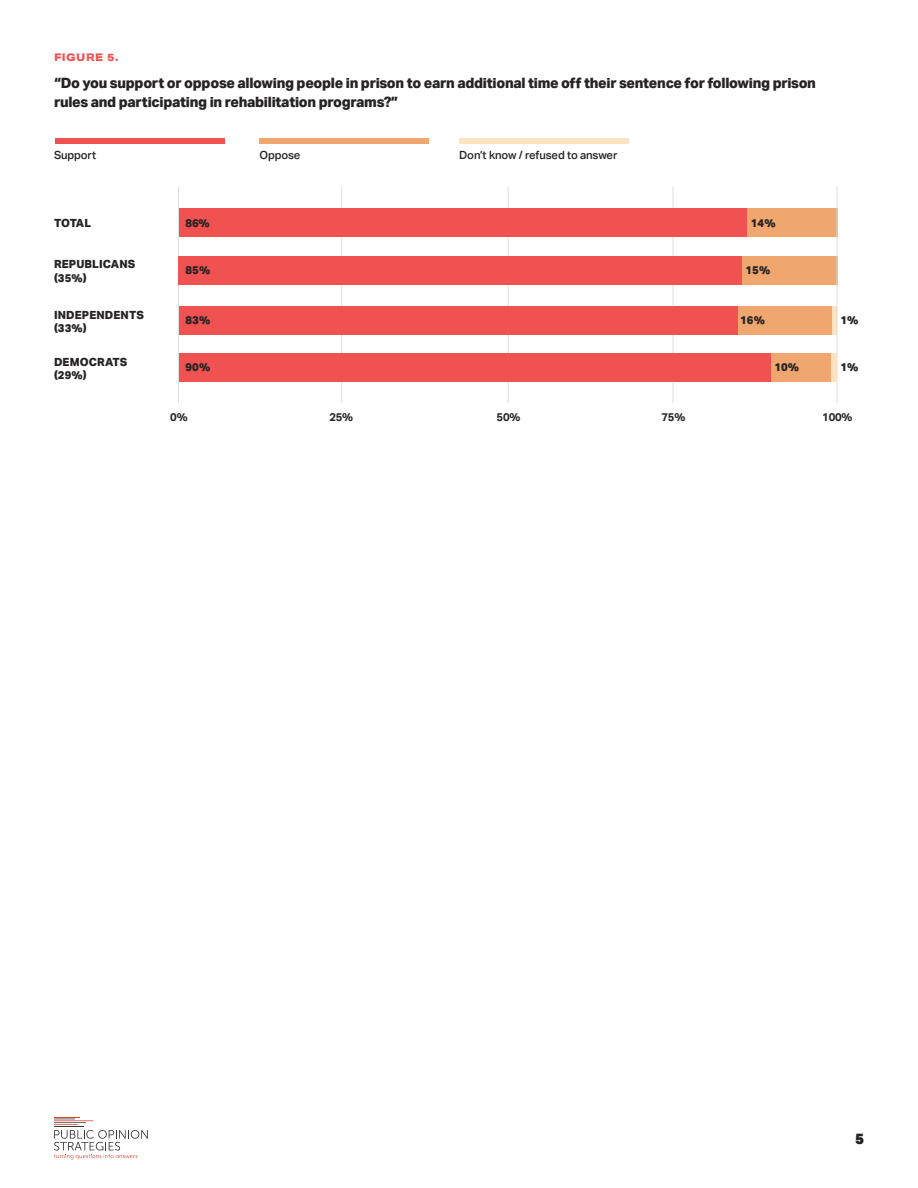
<style>
.page{position:relative;width:918px;height:1188px;background:#fff}
.page>*{position:absolute;margin:0;border:0;box-sizing:border-box;transform-origin:0 0}
.t1{font:900 15px "Aktiv Grotesk";color:#262324}
.t2{font:800 14.25px/19.5px "Aktiv Grotesk";letter-spacing:-.02em;color:#262324}
.Tabel_Label_Bold{font:800 11.25px/13.5px "Aktiv Grotesk";letter-spacing:.01em;color:#262324}
.Table_Label{font:500 11.25px "Aktiv Grotesk";letter-spacing:-.01em;color:#262324}
.Table_Range{font:700 11.25px "Aktiv Grotesk";letter-spacing:-.02em;color:#262324}
.Figure_Title{font:800 10.5px "Aktiv Grotesk Ex";letter-spacing:.05em;color:#f05252}
</style>
<div class="page">
<svg style="left:54px;top:1117px;width:94px;height:43px"></svg>
<div style="left:747px;top:209px;width:90px;height:28px;background:#f0a76f"></div>
<hr style="left:178px;top:187px;width:1px;height:216px;background:#dcdddf">
<hr style="left:673px;top:187px;width:1px;height:216px;background:#dcdddf">
<hr style="left:508px;top:187px;width:1px;height:216px;background:#dcdddf">
<hr style="left:341px;top:187px;width:1px;height:216px;background:#dcdddf">
<div style="left:179px;top:209px;width:568px;height:28px;background:#f05252"></div>
<svg style="left:831px;top:306px;width:6px;height:28px"></svg>
<div style="left:771px;top:353px;width:66px;height:28px;background:#f0a76f"></div>
<div style="left:737px;top:306px;width:94px;height:28px;background:#f0a76f"></div>
<div style="left:179px;top:306px;width:558px;height:28px;background:#f05252"></div>
<div style="left:179px;top:353px;width:592px;height:28px;background:#f05252"></div>
<div style="left:55px;top:139px;width:170px;height:5px;background:#f05252"></div>
<div style="left:259px;top:139px;width:170px;height:5px;background:#f0a76f"></div>
<div style="left:459px;top:139px;width:170px;height:5px;background:#fee3c2"></div>
<div style="left:741px;top:256px;width:96px;height:28px;background:#f0a76f"></div>
<div style="left:179px;top:256px;width:563px;height:28px;background:#f05252"></div>
<hr style="left:837px;top:187px;width:1px;height:216px;background:#dcdddf">
<div style="left:831px;top:353px;width:6px;height:28px;background:#fee3c2"></div>
<p class="Figure_Title" style="left:54px;top:51px;width:66px">FIGURE 5.</p>
<h3 class="t2" style="left:54px;top:73px;width:764px">“Do you support or oppose allowing people in prison to earn additional time off their sentence for following prison rules and participating in rehabilitation programs?”</h3>
<p class="Table_Label" style="left:54px;top:149px;width:44px">Support</p>
<p class="Table_Label" style="left:259px;top:149px;width:42px">Oppose</p>
<p class="Table_Label" style="left:459px;top:149px;width:160px">Don’t know / refused to answer</p>
<p class="Tabel_Label_Bold" style="left:54px;top:217px;width:39px">TOTAL</p>
<p class="Tabel_Label_Bold" style="left:54px;top:258px;width:83px">REPUBLICANS (35%)</p>
<p class="Tabel_Label_Bold" style="left:54px;top:308px;width:92px">INDEPENDENTS (33%)</p>
<p class="Tabel_Label_Bold" style="left:54px;top:355px;width:75px">DEMOCRATS (29%)</p>
<p class="Tabel_Label_Bold" style="left:186px;top:217px;width:26px">86%</p>
<p class="Tabel_Label_Bold" style="left:186px;top:264px;width:26px">85%</p>
<p class="Tabel_Label_Bold" style="left:186px;top:314px;width:26px">83%</p>
<p class="Tabel_Label_Bold" style="left:186px;top:361px;width:26px">90%</p>
<p class="Tabel_Label_Bold" style="left:751px;top:216px;width:26px">14%</p>
<p class="Tabel_Label_Bold" style="left:746px;top:264px;width:26px">15%</p>
<p class="Tabel_Label_Bold" style="left:740px;top:314px;width:26px">16%</p>
<p class="Tabel_Label_Bold" style="left:774px;top:361px;width:26px">10%</p>
<p class="Tabel_Label_Bold" style="left:840px;top:314px;width:20px">1%</p>
<p class="Tabel_Label_Bold" style="left:840px;top:361px;width:20px">1%</p>
<p class="Table_Range" style="left:170px;top:411px;width:19px">0%</p>
<p class="Table_Range" style="left:329px;top:411px;width:25px">25%</p>
<p class="Table_Range" style="left:497px;top:411px;width:25px">50%</p>
<p class="Table_Range" style="left:662px;top:411px;width:25px">75%</p>
<p class="Table_Range" style="left:822px;top:411px;width:32px">100%</p>
<p class="t1" style="left:855px;top:1129px;width:10px">5</p>
</div>
